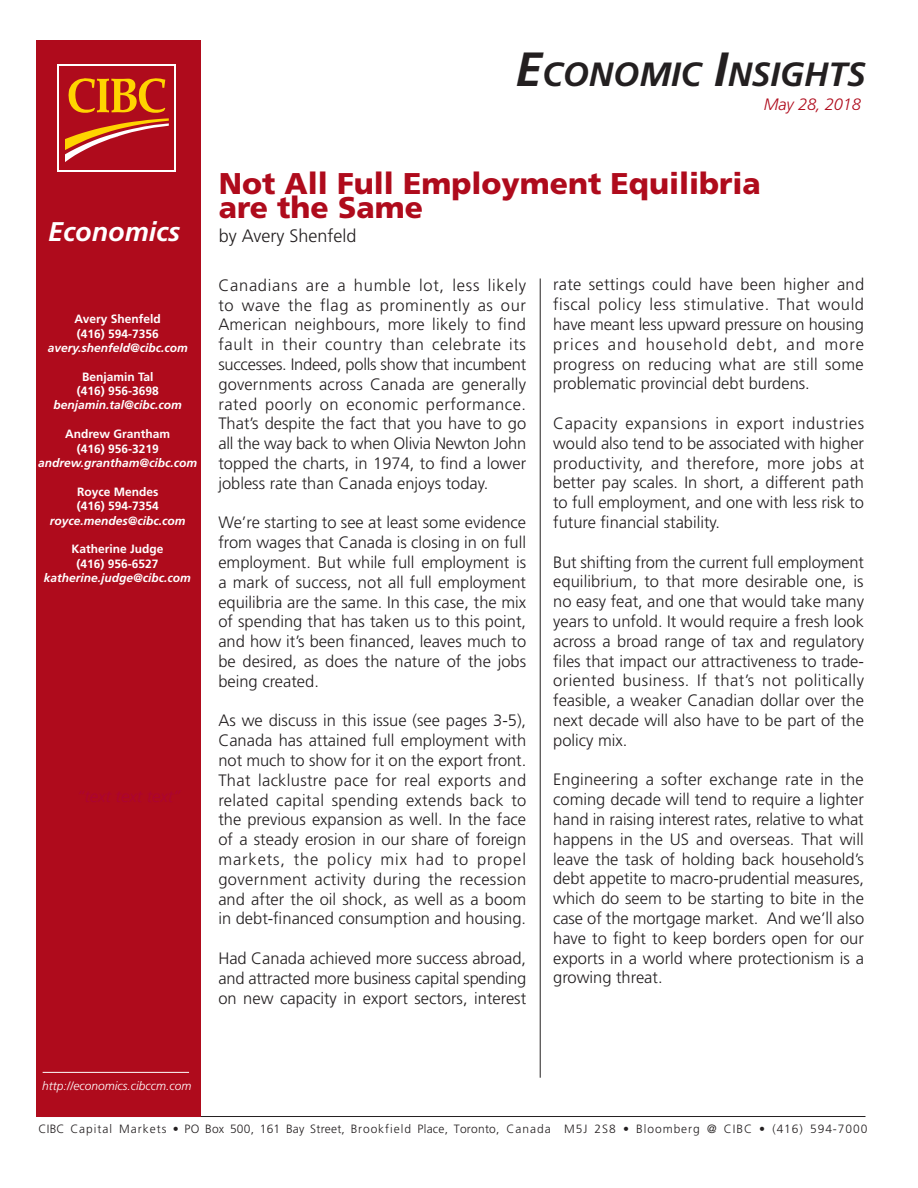
<style>
.page{position:relative;width:918px;height:1188px;background:#fff}
.page>*{position:absolute;margin:0;border:0;box-sizing:border-box;transform-origin:0 0}
.t1{font:italic 700 33.6px "Frutiger LT Std";color:#231f20}
.t2{font:900 30px "Frutiger LT Std";color:#af0b1c}
.t3{font:italic 700 27px "Frutiger LT Std";color:#fff}
.t4{font:300 18px "Frutiger LT Std";color:#231f20}
.Frutiger_Body_text{font:300 16.5px/19.8px "Frutiger LT Std";color:#231f20;text-align:justify}
.Frutiger_body_text_B{font:italic 300 16.5px "Frutiger LT Std";letter-spacing:-.01em;color:#af0b1c}
.t5{font:700 12px/14.4px "Frutiger LT Std";color:#fff;text-align:center}
.t6{font:italic 700 12px "Frutiger LT Std";color:#fff}
.t7{font:300 12px "Frutiger LT Std";letter-spacing:.08em;color:#231f20}
.t8{font:italic 300 12px "Frutiger LT Std";color:#fff}
.s1{font-size:48px}
</style>
<div class="page">
<hr style="left:41px;top:1116px;width:825px;height:1px;background:#231f20">
<div style="left:37px;top:40px;width:164px;height:1077px;background:#af0b1c"></div>
<div style="left:58px;top:65px;width:118px;height:107px;background:linear-gradient(to bottom,#fff,#fff)"></div>
<div style="left:60px;top:67px;width:114px;height:103px;background:#af0b1c"></div>
<svg style="left:65px;top:78px;width:104px;height:84px"></svg>
<hr style="left:540px;top:279px;width:1px;height:799px;background:#231f20">
<hr style="left:43px;top:1072px;width:146px;height:1px;background:#fff">
<h1 class="t1" style="left:516px;top:54px;width:352px"><span class="s1">E</span>CONOMIC <span class="s1">I</span>NSIGHTS</h1>
<p class="Frutiger_body_text_B" style="left:764px;top:95px;width:99px">May 28, 2018</p>
<h3 class="t3" style="left:48px;top:216px;width:133px">Economics</h3>
<p class="t5" style="left:75px;top:312px;width:88px;text-align:left">Avery Shenfeld (416) 594-7356</p>
<p class="t6" style="left:48px;top:341px;width:142px">avery.shenfeld@cibc.com</p>
<p class="t5" style="left:77px;top:369px;width:84px">Benjamin Tal (416) 956-3698</p>
<p class="t6" style="left:54px;top:398px;width:130px">benjamin.tal@cibc.com</p>
<p class="t5" style="left:65px;top:427px;width:107px">Andrew Grantham (416) 956-3219</p>
<p class="t6" style="left:38px;top:456px;width:160px">andrew.grantham@cibc.com</p>
<p class="t5" style="left:77px;top:485px;width:84px;text-align:left">Royce Mendes (416) 594-7354</p>
<p class="t6" style="left:50px;top:513px;width:137px">royce.mendes@cibc.com</p>
<p class="t5" style="left:71px;top:542px;width:94px">Katherine Judge (416) 956-6527</p>
<p class="t6" style="left:44px;top:571px;width:148px">katherine.judge@cibc.com</p>
<p class="t2" style="left:219px;top:165px;width:544px">Not All Full Employment Equilibria</p>
<p class="t2" style="left:219px;top:189px;width:206px">are the Same</p>
<p class="t4" style="left:219px;top:225px;width:139px">by Avery Shenfeld</p>
<p class="Frutiger_Body_text" style="left:218px;top:276px;width:309px">Canadians are a humble lot, less likely to wave the flag as prominently as our American neighbours, more likely to find fault in their country than celebrate its successes. Indeed, polls show that incumbent governments across Canada are generally rated poorly on economic performance.<br>That’s despite the fact that you have to go all the way back to when Olivia Newton John topped the charts, in 1974, to find a lower jobless rate than Canada enjoys today.</p>
<p class="Frutiger_Body_text" style="left:218px;top:513px;width:309px">We’re starting to see at least some evidence from wages that Canada is closing in on full employment. But while full employment is a mark of success, not all full employment equilibria are the same. In this case, the mix of spending that has taken us to this point, and how it’s been financed, leaves much to be desired, as does the nature of the jobs being created.</p>
<p class="Frutiger_Body_text" style="left:218px;top:711px;width:309px">As we discuss in this issue (see pages 3-5), Canada has attained full employment with not much to show for it on the export front.<br>That lacklustre pace for real exports and related capital spending extends back to the previous expansion as well. In the face of a steady erosion in our share of foreign markets, the policy mix had to propel government activity during the recession and after the oil shock, as well as a boom in debt-financed consumption and housing.</p>
<p class="Frutiger_Body_text" style="left:218px;top:949px;width:309px">Had Canada achieved more success abroad, and attracted more business capital spending on new capacity in export sectors, interest</p>
<p class="Frutiger_Body_text" style="left:553px;top:275px;width:313px">rate settings could have been higher and fiscal policy less stimulative. That would have meant less upward pressure on housing prices and household debt, and more progress on reducing what are still some problematic provincial debt burdens.</p>
<p class="Frutiger_Body_text" style="left:553px;top:414px;width:313px">Capacity expansions in export industries would also tend to be associated with higher productivity, and therefore, more jobs at better pay scales. In short, a different path to full employment, and one with less risk to future financial stability.</p>
<p class="Frutiger_Body_text" style="left:553px;top:552px;width:312px">But shifting from the current full employment equilibrium, to that more desirable one, is no easy feat, and one that would take many years to unfold. It would require a fresh look across a broad range of tax and regulatory files that impact our attractiveness to trade&shy;oriented business. If that’s not politically feasible, a weaker Canadian dollar over the next decade will also have to be part of the policy mix.</p>
<p class="Frutiger_Body_text" style="left:553px;top:770px;width:312px">Engineering a softer exchange rate in the coming decade will tend to require a lighter hand in raising interest rates, relative to what happens in the US and overseas. That will leave the task of holding back household’s debt appetite to macro-prudential measures, which do seem to be starting to bite in the case of the mortgage market. And we’ll also have to fight to keep borders open for our exports in a world where protectionism is a growing threat.</p>
<p class="t8" style="left:42px;top:1079px;width:151px">http://economics.cibccm.com</p>
<p class="t7" style="left:39px;top:1122px;width:830px">CIBC Capital Markets • PO Box 500, 161 Bay Street, Brookfield Place, Toronto, Canada M5J 2S8 • Bloomberg @ CIBC • (416) 594-7000</p>
</div>
